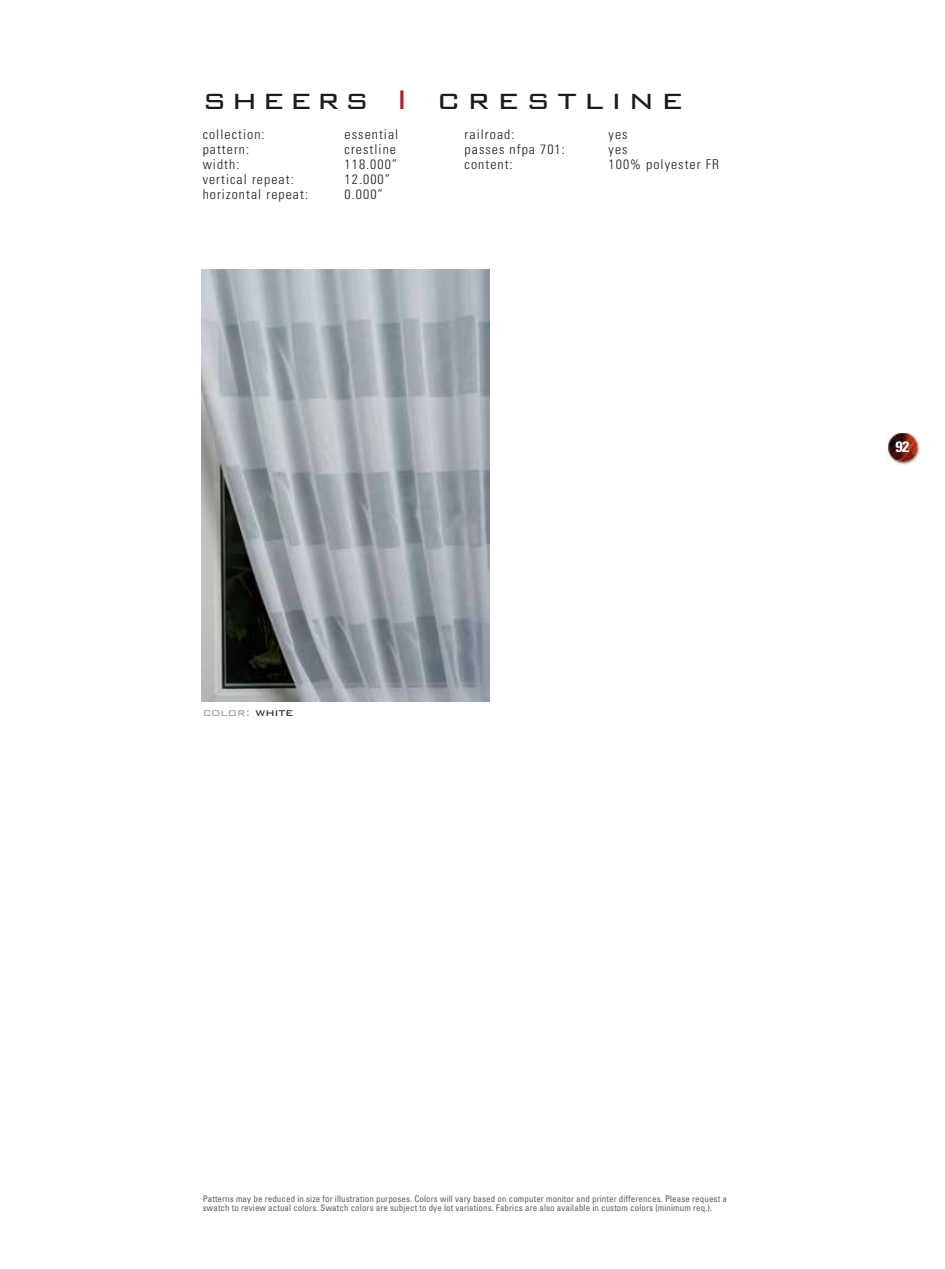
<style>
.page{position:relative;width:945px;height:1269px;background:#fff}
.page>*{position:absolute;margin:0;border:0;box-sizing:border-box;transform-origin:0 0}
.t1{font:300 36px "Bank Gothic";letter-spacing:.2em;color:#1c1c1a}
.t2{font:700 condensed 15px "Univers";color:#fff;scale:1.1 1}
.t3{font:300 condensed 13.5px "Univers";letter-spacing:.075em;color:#1c1c1a}
.t4{font:300 13.5px "Bank Gothic";color:#9b9b9c}
.t5{font:condensed 9px/9px "Univers";letter-spacing:.01em;color:#5e5e5f}
.s1{color:#b02225}
.s2{color:#1c1c1a}
</style>
<div class="page">
<img style="left:888px;top:432px;width:32px;height:32px">
<img style="left:202px;top:270px;width:288px;height:432px">
<h1 class="t1" style="left:203px;top:72px;width:482px">sheers <span class="s1">I</span> crestline</h1>
<h3 class="t3" style="left:203px;top:126px;width:63px">collection:</h3>
<h3 class="t3" style="left:345px;top:126px;width:55px">essential</h3>
<h3 class="t3" style="left:465px;top:126px;width:51px">railroad:</h3>
<h3 class="t3" style="left:609px;top:126px;width:21px">yes</h3>
<h3 class="t3" style="left:203px;top:141px;width:48px">pattern:</h3>
<h3 class="t3" style="left:345px;top:141px;width:53px">crestline</h3>
<h3 class="t3" style="left:465px;top:141px;width:102px">passes nfpa 701:</h3>
<h3 class="t3" style="left:609px;top:141px;width:21px">yes</h3>
<h3 class="t3" style="left:203px;top:156px;width:38px">width:</h3>
<h3 class="t3" style="left:345px;top:156px;width:54px">118.000”</h3>
<h3 class="t3" style="left:465px;top:156px;width:50px">content:</h3>
<h3 class="t3" style="left:609px;top:156px;width:112px">100% polyester FR</h3>
<h3 class="t3" style="left:203px;top:171px;width:93px">vertical repeat:</h3>
<h3 class="t3" style="left:345px;top:171px;width:47px">12.000”</h3>
<h3 class="t3" style="left:203px;top:186px;width:107px">horizontal repeat:</h3>
<h3 class="t3" style="left:345px;top:186px;width:40px">0.000”</h3>
<h3 class="t4" style="left:203px;top:702px;width:92px">color: <span class="s2">white</span></h3>
<h2 class="t2" style="left:895px;top:438px;width:14px">92</h2>
<p class="t5" style="left:203px;top:1194px;width:526px">Patterns may be reduced in size for illustration purposes. Colors will vary based on computer monitor and printer differences. Please request a swatch to review actual colors. Swatch colors are subject to dye lot variations. Fabrics are also available in custom colors (minimum req.).</p>
</div>
